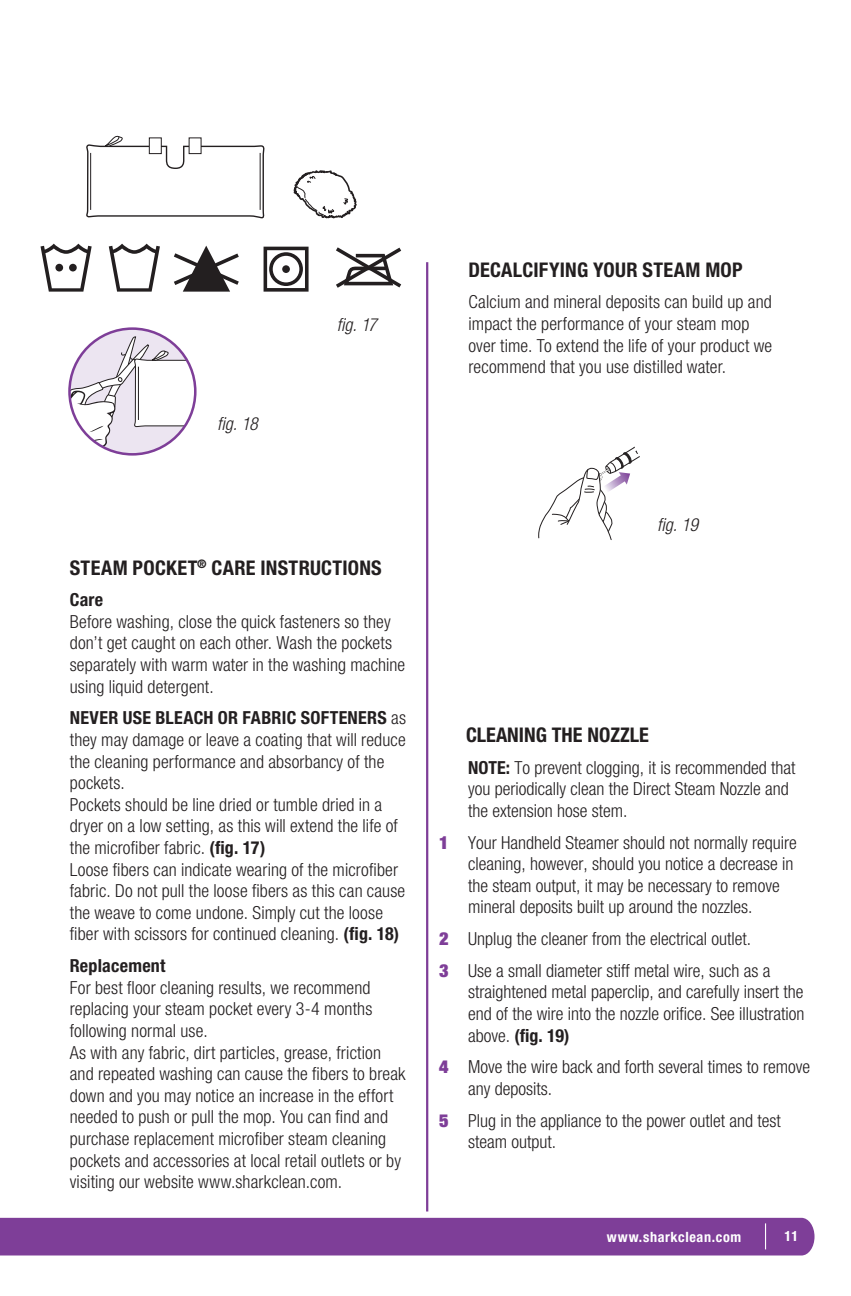
<style>
.page{position:relative;width:851px;height:1296px;background:#fff}
.page>*{position:absolute;margin:0;border:0;box-sizing:border-box;transform-origin:0 0}
.t1{font:700 condensed 20.25px "Helvetica Neue LT Std";letter-spacing:.01em;color:#231f20}
.t2{font:300 condensed 18px/21.6px "Helvetica Neue LT Std";letter-spacing:.005em;color:#231f20}
.t3{font:italic 300 condensed 18px "Helvetica Neue LT Std";color:#231f20}
.t4{font:700 condensed 18px "Helvetica Neue LT Std";letter-spacing:.015em;color:#231f20}
.t5{font:700 condensed 14.17px "Helvetica Neue LT Std";letter-spacing:.045em;color:#fff}
.s1{font-weight:700}
.s2{font-weight:900;color:#7e3e98}
</style>
<div class="page">
<div style="left:0;top:1218px;width:814px;height:38px;background:#7e3e98"></div>
<svg style="left:86px;top:135px;width:179px;height:84px"></svg>
<hr style="left:90px;top:153px;width:1px;height:57px;background:#231f20">
<hr style="left:260px;top:153px;width:1px;height:57px;background:#231f20">
<svg style="left:70px;top:336px;width:125px;height:117px"></svg>
<div style="left:68px;top:327px;width:128px;height:129px;border:3px solid #7e3e98;border-radius:50%"></div>
<svg style="left:293px;top:170px;width:64px;height:49px"></svg>
<svg style="left:174px;top:246px;width:65px;height:46px"></svg>
<svg style="left:263px;top:247px;width:45px;height:45px"></svg>
<svg style="left:336px;top:247px;width:65px;height:41px"></svg>
<svg style="left:109px;top:244px;width:51px;height:48px"></svg>
<svg style="left:41px;top:244px;width:51px;height:48px"></svg>
<div style="left:55px;top:264px;width:8px;height:7px;background:#231f20;border-radius:50%"></div>
<div style="left:69px;top:264px;width:8px;height:7px;background:#231f20;border-radius:50%"></div>
<div style="left:282px;top:265px;width:8px;height:8px;background:#231f20;border-radius:50%"></div>
<svg style="left:538px;top:446px;width:102px;height:94px"></svg>
<hr style="left:426px;top:262px;width:2px;height:950px;background:#7e3e98">
<p class="t3" style="left:217px;top:414px;width:42px">fig. 18</p>
<p class="t3" style="left:337px;top:314px;width:42px">fig. 17</p>
<p class="t1" style="left:468px;top:257px;width:275px">DECALCIFYING YOUR STEAM MOP</p>
<p class="t2" style="left:468px;top:291px;width:305px">Calcium and mineral deposits can build up and impact the performance of your steam mop over time. To extend the life of your product we recommend that you use distilled water.</p>
<p class="t1" style="left:70px;top:555px;width:313px">STEAM POCKET<sup>®</sup> CARE INSTRUCTIONS</p>
<p class="t4" style="left:70px;top:589px;width:35px">Care</p>
<p class="t2" style="left:70px;top:611px;width:337px">Before washing, close the quick fasteners so they don’t get caught on each other. Wash the pockets separately with warm water in the washing machine using liquid detergent.</p>
<p class="t2" style="left:70px;top:707px;width:338px"><span class="s1">NEVER USE BLEACH OR FABRIC SOFTENERS</span> as they may damage or leave a coating that will reduce the cleaning performance and absorbancy of the pockets.<br>Pockets should be line dried or tumble dried in a dryer on a low setting, as this will extend the life of the microfiber fabric. <span class="s1">(fig. 17)<br></span>Loose fibers can indicate wearing of the microfiber fabric. Do not pull the loose fibers as this can cause the weave to come undone. Simply cut the loose fiber with scissors for continued cleaning. <span class="s1">(fig. 18)</span></p>
<p class="t4" style="left:70px;top:955px;width:97px">Replacement</p>
<p class="t2" style="left:70px;top:976px;width:337px">For best floor cleaning results, we recommend replacing your steam pocket every 3-4 months following normal use.<br>As with any fabric, dirt particles, grease, friction and repeated washing can cause the fibers to break down and you may notice an increase in the effort needed to push or pull the mop. You can find and purchase replacement microfiber steam cleaning pockets and accessories at local retail outlets or by visiting our website www.sharkclean.com.</p>
<p class="t3" style="left:657px;top:514px;width:42px">fig. 19</p>
<p class="t1" style="left:466px;top:723px;width:184px">CLEANING THE NOZZLE</p>
<p class="t2" style="left:468px;top:756px;width:329px"><span class="s1">NOTE:</span> To prevent clogging, it is recommended that you periodically clean the Direct Steam Nozzle and the extension hose stem.</p>
<p class="t2" style="left:468px;top:831px;width:330px;text-indent:-29px"><span class="s2">1</span> Your Handheld Steamer should not normally require cleaning, however, should you notice a decrease in the steam output, it may be necessary to remove mineral deposits built up around the nozzles.</p>
<p class="t2" style="left:439px;top:923px;width:333px;line-height:31.7px"><span class="s2">2</span> Unplug the cleaner from the electrical outlet.<br><span class="s2">3</span> Use a small diameter stiff metal wire, such as a</p>
<p class="t2" style="left:468px;top:981px;width:337px;text-align:justify">straightened metal paperclip, and carefully insert the end of the wire into the nozzle orifice. See illustration above. <span class="s1">(fig. 19)</span></p>
<p class="t2" style="left:468px;top:1056px;width:343px;text-indent:-29px"><span class="s2">4</span> Move the wire back and forth several times to remove any deposits.</p>
<p class="t2" style="left:468px;top:1109px;width:314px;text-indent:-29px"><span class="s2">5</span> Plug in the appliance to the power outlet and test steam output.</p>
<p class="t5" style="left:607px;top:1228px;width:136px">www.sharkclean.com</p>
<p class="t5" style="left:784px;top:1228px;width:15px">11</p>
</div>
